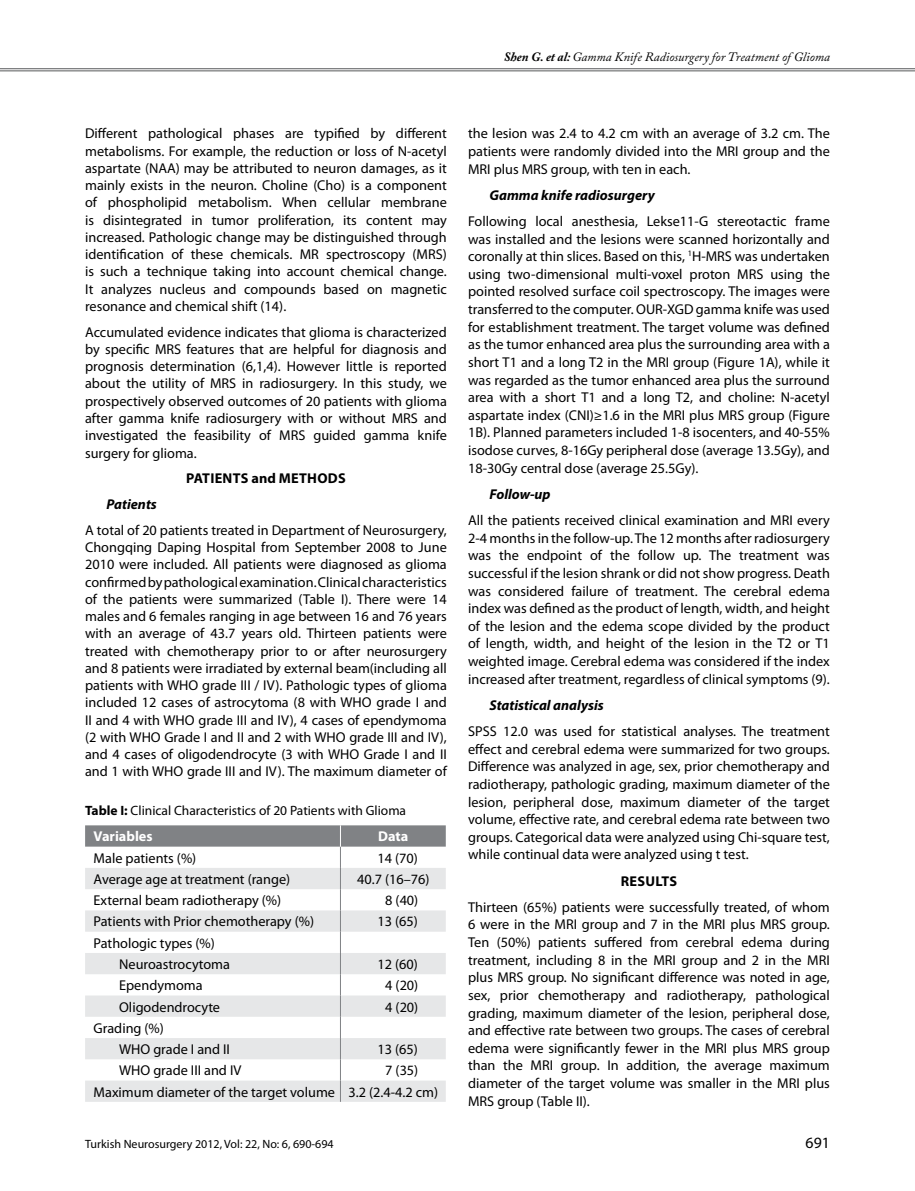
<style>
.page{position:relative;width:915px;height:1191px;background:#fff}
.page>*{position:absolute;margin:0;border:0;box-sizing:border-box;transform-origin:0 0}
.t1{font:15.75px "Myriad Pro";color:#000}
.t2{font:14.25px/17.2px "Myriad Pro";color:#000;text-align:justify}
.t3{font:italic 700 14.25px "Myriad Pro";color:#000}
.t4{font:700 14.25px "Myriad Pro";letter-spacing:.02em;color:#000}
.t5{font:700 14.25px "Myriad Pro";color:#fff}
.t6{font:13.5px "Myriad Pro";color:#000}
.t7{font:italic 12.75px "Adobe Caslon Pro";color:#000}
.t8{font:12px "Myriad Pro";color:#000}
.s1{font-weight:700}
</style>
<div class="page">
<hr style="left:0;top:68px;width:914px;height:1px;background:#58595b">
<hr style="left:0;top:70px;width:914px;height:1px;background:#58595b">
<svg style="left:85px;top:825px;width:360px;height:276px"></svg>
<p class="t7" style="left:503px;top:49px;width:327px"><span class="s1">Shen G. et al:</span> Gamma Knife Radiosurgery for Treatment of Glioma</p>
<p class="t2" style="left:85px;top:125px;width:363px">Different pathological phases are typified by different metabolisms. For example, the reduction or loss of N-acetyl aspartate (NAA) may be attributed to neuron damages, as it mainly exists in the neuron. Choline (Cho) is a component of phospholipid metabolism. When cellular membrane is disintegrated in tumor proliferation, its content may increased. Pathologic change may be distinguished through identification of these chemicals. MR spectroscopy (MRS) is such a technique taking into account chemical change.<br>It analyzes nucleus and compounds based on magnetic resonance and chemical shift (14).</p>
<p class="t2" style="left:85px;top:323px;width:363px">Accumulated evidence indicates that glioma is characterized by specific MRS features that are helpful for diagnosis and prognosis determination (6,1,4). However little is reported about the utility of MRS in radiosurgery. In this study, we prospectively observed outcomes of 20 patients with glioma after gamma knife radiosurgery with or without MRS and investigated the feasibility of MRS guided gamma knife surgery for glioma.</p>
<p class="t4" style="left:186px;top:469px;width:8px">PATI</p>
<p class="t4" style="left:215px;top:469px;width:131px">ENTS AND METHODS</p>
<p class="t3" style="left:106px;top:495px;width:52px">Patients</p>
<p class="t2" style="left:85px;top:521px;width:363px">A total of 20 patients treated in Department of Neurosurgery, Chongqing Daping Hospital from September 2008 to June 2010 were included. All patients were diagnosed as glioma confirmed by pathological examination. Clinical characteristics of the patients were summarized (Table I). There were 14 males and 6 females ranging in age between 16 and 76 years with an average of 43.7 years old. Thirteen patients were treated with chemotherapy prior to or after neurosurgery and 8 patients were irradiated by external beam(including all patients with WHO grade III / IV). Pathologic types of glioma included 12 cases of astrocytoma (8 with WHO grade I and II and 4 with WHO grade III and IV), 4 cases of ependymoma (2 with WHO Grade I and II and 2 with WHO grade III and IV), and 4 cases of oligodendrocyte (3 with WHO Grade I and II and 1 with WHO grade III and IV). The maximum diameter of</p>
<p class="t6" style="left:85px;top:802px;width:322px"><span class="s1">TABLE I:</span> Clinical Characteristics of 20 Patients with Glioma</p>
<p class="t5" style="left:94px;top:827px;width:60px">VARIABLES</p>
<p class="t5" style="left:378px;top:827px;width:32px">DATA</p>
<p class="t2" style="left:94px;top:849px;width:104px">Male patients (%)</p>
<p class="t2" style="left:377px;top:849px;width:42px">14 (70)</p>
<p class="t2" style="left:94px;top:870px;width:198px">Average age at treatment (range)</p>
<p class="t2" style="left:357px;top:870px;width:74px">40.7 (16–76)</p>
<p class="t2" style="left:94px;top:891px;width:189px">External beam radiotherapy (%)</p>
<p class="t2" style="left:385px;top:891px;width:35px">8 (40)</p>
<p class="t2" style="left:94px;top:912px;width:222px">Patients with Prior chemotherapy (%)</p>
<p class="t2" style="left:377px;top:912px;width:42px">13 (65)</p>
<p class="t2" style="left:119px;top:932px;width:112px;line-height:21.3px;text-indent:-26px">Pathologic types (%)<br>Neuroastrocytoma</p>
<p class="t2" style="left:377px;top:955px;width:42px">12 (60)</p>
<p class="t2" style="left:119px;top:976px;width:85px">Ependymoma</p>
<p class="t2" style="left:385px;top:976px;width:35px">4 (20)</p>
<p class="t2" style="left:119px;top:997px;width:102px">Oligodendrocyte</p>
<p class="t2" style="left:385px;top:997px;width:35px">4 (20)</p>
<p class="t2" style="left:119px;top:1017px;width:112px;line-height:21.3px;text-indent:-26px">Grading (%)<br>WHO grade I and II</p>
<p class="t2" style="left:377px;top:1040px;width:42px">13 (65)</p>
<p class="t2" style="left:119px;top:1061px;width:124px">WHO grade III and IV</p>
<p class="t2" style="left:94px;top:1059px;width:346px;line-height:21.3px;text-indent:291px">7 (35)<br>Maximum diameter of the target volume 3.2 (2.4-4.2 cm)</p>
<p class="t2" style="left:468px;top:125px;width:363px;line-height:17.7px">the lesion was 2.4 to 4.2 cm with an average of 3.2 cm. The patients were randomly divided into the MRI group and the MRI plus MRS group, with ten in each.</p>
<p class="t3" style="left:489px;top:186px;width:167px">Gamma knife radiosurgery</p>
<p class="t2" style="left:468px;top:212px;width:363px">Following local anesthesia, Lekse11-G stereotactic frame was installed and the lesions were scanned horizontally and coronally at thin slices. Based on this, <sup>1</sup>H-MRS was undertaken using two-dimensional multi-voxel proton MRS using the pointed resolved surface coil spectroscopy. The images were transferred to the computer. OUR-XGD gamma knife was used for establishment treatment. The target volume was defined as the tumor enhanced area plus the surrounding area with a short T1 and a long T2 in the MRI group (Figure 1A), while it was regarded as the tumor enhanced area plus the surround area with a short T1 and a long T2, and choline: N-acetyl aspartate index (CNI)≥1.6 in the MRI plus MRS group (Figure 1B). Planned parameters included 1-8 isocenters, and 40-55% isodose curves, 8-16Gy peripheral dose (average 13.5Gy), and 18-30Gy central dose (average 25.5Gy).</p>
<p class="t3" style="left:489px;top:485px;width:63px">Follow-up</p>
<p class="t2" style="left:468px;top:511px;width:363px;line-height:17.7px">All the patients received clinical examination and MRI every 2-4 months in the follow-up. The 12 months after radiosurgery was the endpoint of the follow up. The treatment was successful if the lesion shrank or did not show progress. Death was considered failure of treatment. The cerebral edema index was defined as the product of length, width, and height of the lesion and the edema scope divided by the product of length, width, and height of the lesion in the T2 or T1 weighted image. Cerebral edema was considered if the index increased after treatment, regardless of clinical symptoms (9).</p>
<p class="t3" style="left:489px;top:696px;width:116px">Statistical analysis</p>
<p class="t2" style="left:468px;top:722px;width:363px;line-height:17.7px">SPSS 12.0 was used for statistical analyses. The treatment effect and cerebral edema were summarized for two groups.<br>Difference was analyzed in age, sex, prior chemotherapy and radiotherapy, pathologic grading, maximum diameter of the lesion, peripheral dose, maximum diameter of the target volume, effective rate, and cerebral edema rate between two groups. Categorical data were analyzed using Chi-square test, while continual data were analyzed using t test.</p>
<p class="t4" style="left:620px;top:871px;width:50px">RESULTS</p>
<p class="t2" style="left:468px;top:898px;width:363px;line-height:17.7px">Thirteen (65%) patients were successfully treated, of whom 6 were in the MRI group and 7 in the MRI plus MRS group.<br>Ten (50%) patients suffered from cerebral edema during treatment, including 8 in the MRI group and 2 in the MRI plus MRS group. No significant difference was noted in age, sex, prior chemotherapy and radiotherapy, pathological grading, maximum diameter of the lesion, peripheral dose, and effective rate between two groups. The cases of cerebral edema were significantly fewer in the MRI plus MRS group than the MRI group. In addition, the average maximum diameter of the target volume was smaller in the MRI plus MRS group (Table II).</p>
<p class="t8" style="left:85px;top:1137px;width:250px">Turkish Neurosurgery 2012, Vol: 22, No: 6, 690-694</p>
<p class="t1" style="left:805px;top:1133px;width:26px">691</p>
</div>
